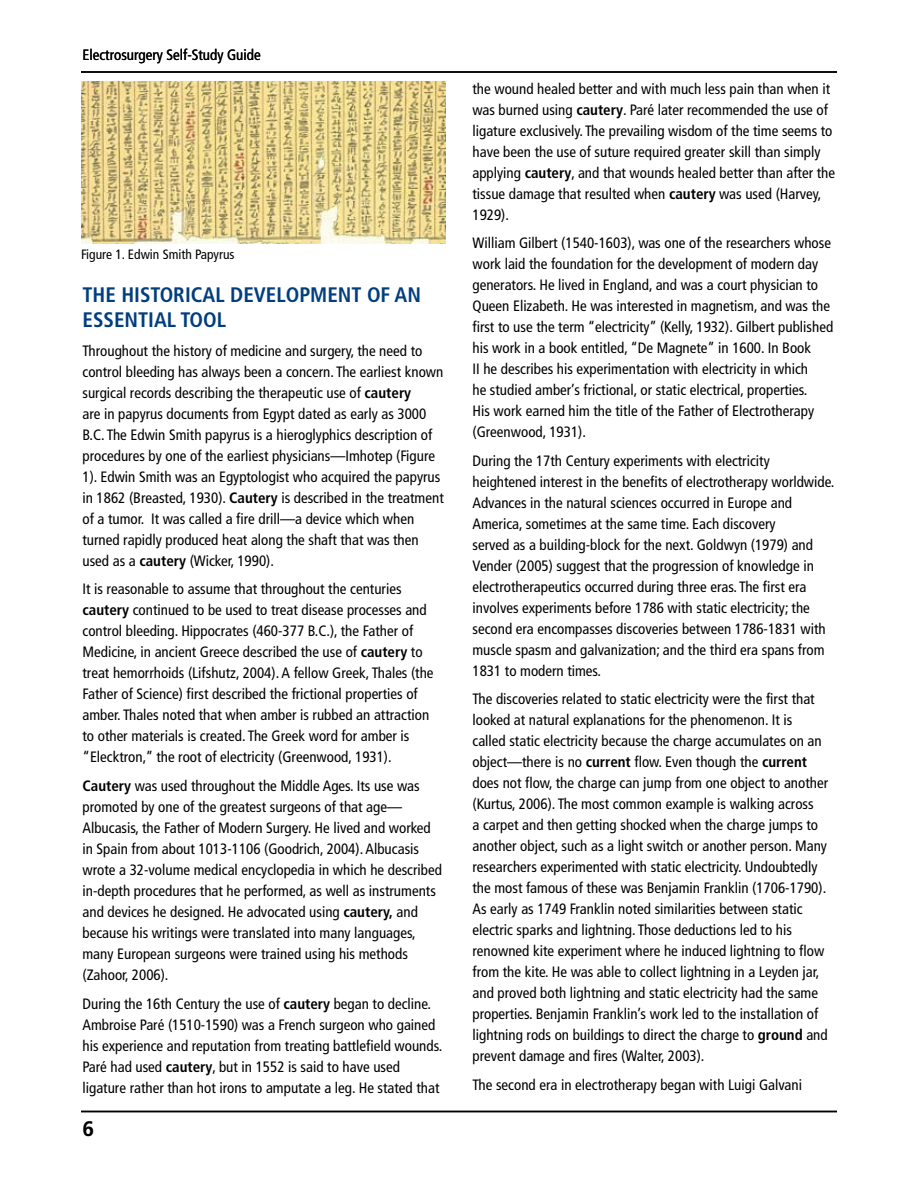
<style>
.page{position:relative;width:918px;height:1188px;background:#fff}
.page>*{position:absolute;margin:0;border:0;box-sizing:border-box;transform-origin:0 0}
.t1{font:700 condensed 21px/25.2px "Frutiger LT Std";color:#003e7e}
.t2{font:700 21px "Frutiger LT Std";color:#000}
.t3{font:condensed 15px/21px "Frutiger LT Std";color:#000}
.t4{font:condensed 13.5px "Frutiger LT Std";color:#000}
.s1{font-weight:700}
</style>
<div class="page">
<hr style="left:81px;top:71px;width:756px;height:2px;background:#000">
<hr style="left:81px;top:1111px;width:756px;height:1px;background:#000">
<img style="left:81px;top:81px;width:365px;height:162px">
<p class="t3" style="left:82px;top:44px;width:180px">Electrosurgery Self-Study Guide</p>
<p class="t4" style="left:81px;top:246px;width:155px">Figure 1. Edwin Smith Papyrus</p>
<h1 class="t1" style="left:82px;top:282px;width:340px">THE HISTORICAL DEVELOPMENT OF AN<br>ESSENTIAL TOOL</h1>
<p class="t3" style="left:82px;top:340px;width:363px">Throughout the history of medicine and surgery, the need to control bleeding has always been a concern. The earliest known surgical records describing the therapeutic use of <span class="s1">cautery<br></span>are in papyrus documents from Egypt dated as early as 3000<br>B.C. The Edwin Smith papyrus is a hieroglyphics description of procedures by one of the earliest physicians—Imhotep (Figure 1). Edwin Smith was an Egyptologist who acquired the papyrus in 1862 (Breasted, 1930). <span class="s1">Cautery</span> is described in the treatment of a tumor. It was called a fire drill—a device which when turned rapidly produced heat along the shaft that was then used as a <span class="s1">cautery</span> (Wicker, 1990).</p>
<p class="t3" style="left:82px;top:579px;width:353px">It is reasonable to assume that throughout the centuries <span class="s1">cautery</span> continued to be used to treat disease processes and control bleeding. Hippocrates (460-377 B.C.), the Father of Medicine, in ancient Greece described the use of <span class="s1">cautery</span> to treat hemorrhoids (Lifshutz, 2004). A fellow Greek, Thales (the Father of Science) first described the frictional properties of amber. Thales noted that when amber is rubbed an attraction to other materials is created. The Greek word for amber is “Elecktron,” the root of electricity (Greenwood, 1931).</p>
<p class="t3" style="left:82px;top:775px;width:361px"><span class="s1">Cautery</span> was used throughout the Middle Ages. Its use was promoted by one of the greatest surgeons of that age— Albucasis, the Father of Modern Surgery. He lived and worked in Spain from about 1013-1106 (Goodrich, 2004). Albucasis wrote a 32-volume medical encyclopedia in which he described in-depth procedures that he performed, as well as instruments and devices he designed. He advocated using <span class="s1">cautery,</span> and because his writings were translated into many languages, many European surgeons were trained using his methods (Zahoor, 2006).</p>
<p class="t3" style="left:82px;top:993px;width:361px">During the 16th Century the use of <span class="s1">cautery</span> began to decline.<br>Ambroise Paré (1510-1590) was a French surgeon who gained his experience and reputation from treating battlefield wounds.<br>Paré had used <span class="s1">cautery</span>, but in 1552 is said to have used ligature rather than hot irons to amputate a leg. He stated that</p>
<h1 class="t2" style="left:82px;top:1116px;width:13px">6</h1>
<p class="t3" style="left:472px;top:78px;width:364px">the wound healed better and with much less pain than when it was burned using <span class="s1">cautery</span>. Paré later recommended the use of ligature exclusively. The prevailing wisdom of the time seems to have been the use of suture required greater skill than simply applying <span class="s1">cautery</span>, and that wounds healed better than after the tissue damage that resulted when <span class="s1">cautery</span> was used (Harvey, 1929).</p>
<p class="t3" style="left:472px;top:233px;width:362px">William Gilbert (1540-1603), was one of the researchers whose work laid the foundation for the development of modern day generators. He lived in England, and was a court physician to Queen Elizabeth. He was interested in magnetism, and was the first to use the term “electricity” (Kelly, 1932). Gilbert published his work in a book entitled, “De Magnete” in 1600. In Book<br>II he describes his experimentation with electricity in which<br>he studied amber’s frictional, or static electrical, properties.<br>His work earned him the title of the Father of Electrotherapy (Greenwood, 1931).</p>
<p class="t3" style="left:472px;top:450px;width:363px">During the 17th Century experiments with electricity heightened interest in the benefits of electrotherapy worldwide.<br>Advances in the natural sciences occurred in Europe and America, sometimes at the same time. Each discovery<br>served as a building-block for the next. Goldwyn (1979) and Vender (2005) suggest that the progression of knowledge in electrotherapeutics occurred during three eras. The first era involves experiments before 1786 with static electricity; the second era encompasses discoveries between 1786-1831 with muscle spasm and galvanization; and the third era spans from 1831 to modern times.</p>
<p class="t3" style="left:472px;top:689px;width:357px">The discoveries related to static electricity were the first that looked at natural explanations for the phenomenon. It is called static electricity because the charge accumulates on an object—there is no <span class="s1">current</span> flow. Even though the <span class="s1">current </span>does not flow, the charge can jump from one object to another (Kurtus, 2006). The most common example is walking across<br>a carpet and then getting shocked when the charge jumps to another object, such as a light switch or another person. Many researchers experimented with static electricity. Undoubtedly the most famous of these was Benjamin Franklin (1706-1790).<br>As early as 1749 Franklin noted similarities between static electric sparks and lightning. Those deductions led to his renowned kite experiment where he induced lightning to flow from the kite. He was able to collect lightning in a Leyden jar, and proved both lightning and static electricity had the same properties. Benjamin Franklin’s work led to the installation of lightning rods on buildings to direct the charge to <span class="s1">ground</span> and prevent damage and fires (Walter, 2003).</p>
<p class="t3" style="left:472px;top:1074px;width:331px">The second era in electrotherapy began with Luigi Galvani</p>
</div>
